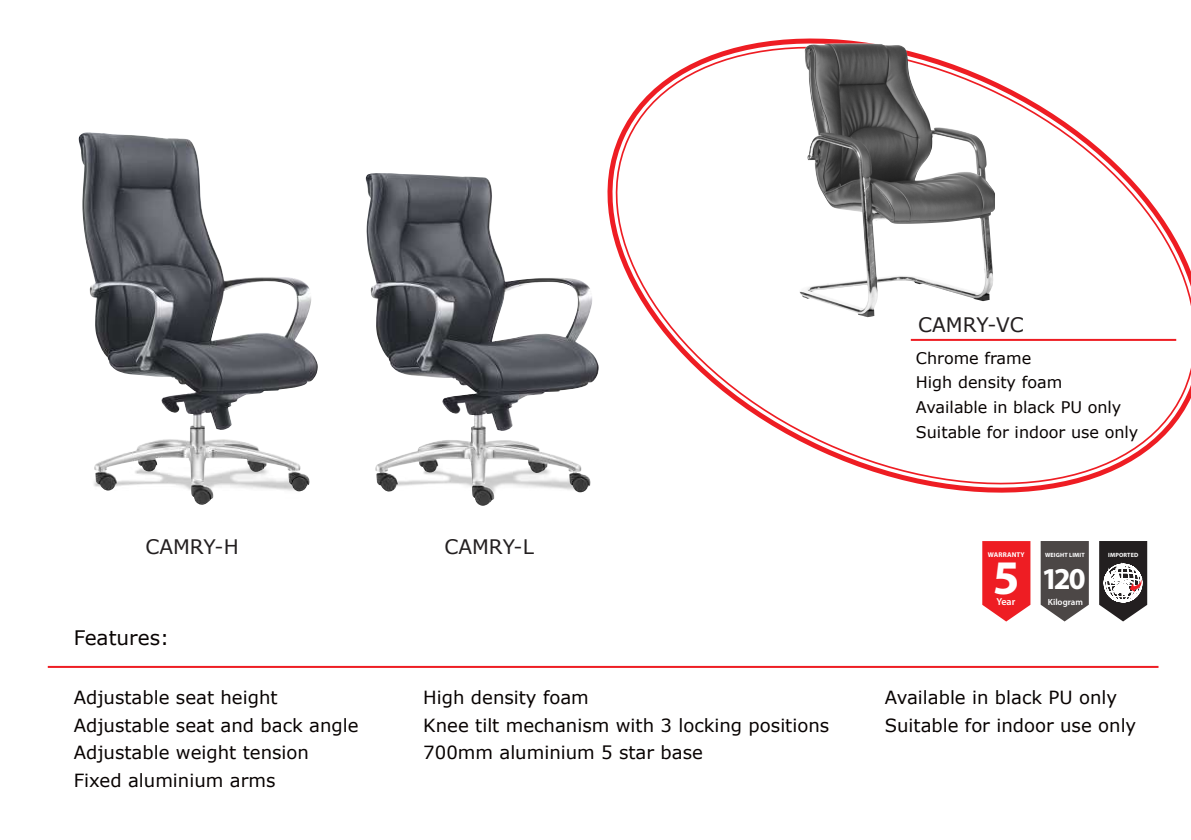
<style>
.page{position:relative;width:1191px;height:840px;background:#fff}
.page>*{position:absolute;margin:0;border:0;box-sizing:border-box;transform-origin:0 0}
.t1{font:700 48.4px "Myriad Pro";color:#fff}
.t2{font:700 30.4px "Myriad Pro";color:#fff}
.t3{font:20px "Verdana";color:#231f20}
.t4{font:20px "Verdana";color:#080302}
.t5{font:18.2px/27.4px "Verdana";color:#080302}
.t6{font:16px/24.8px "Verdana";color:#080302}
.t7{font:600 10.2px "Myriad Pro";color:#fff}
.t8{font:600 9px "Myriad Pro";color:#fff}
.t9{font:700 7px "Myriad Pro";letter-spacing:.02em;color:#fff}
.t10{font:700 6.2px "Myriad Pro";letter-spacing:.02em;color:#fff}
</style>
<div class="page">
<svg style="left:581px;top:38px;width:610px;height:455px"></svg>
<hr style="left:48px;top:665px;width:1110px;height:2px;background:#ee1d23">
<svg style="left:982px;top:541px;width:48px;height:80px;background:#ef3439"></svg>
<svg style="left:1099px;top:541px;width:48px;height:80px"></svg>
<svg style="left:1040px;top:541px;width:48px;height:80px;background:#5f5b5a"></svg>
<img style="left:264px;top:459px;width:46px;height:33px">
<img style="left:539px;top:460px;width:57px;height:33px">
<img style="left:79px;top:133px;width:185px;height:371px">
<img style="left:799px;top:43px;width:196px;height:274px">
<img style="left:366px;top:175px;width:173px;height:330px">
<hr style="left:910px;top:339px;width:266px;height:2px;background:#ee1d23">
<p class="t3" style="left:145px;top:533px;width:95px">CAMRY-H</p>
<p class="t3" style="left:444px;top:533px;width:91px">CAMRY-L</p>
<p class="t4" style="left:74px;top:624px;width:97px">Features:</p>
<p class="t5" style="left:74px;top:683px;width:286px">Adjustable seat height<br>Adjustable seat and back angle<br>Adjustable weight tension<br>Fixed aluminium arms</p>
<p class="t5" style="left:423px;top:683px;width:407px">High density foam<br>Knee tilt mechanism with 3 locking positions<br>700mm aluminium 5 star base</p>
<p class="t3" style="left:918px;top:311px;width:107px">CAMRY-VC</p>
<p class="t6" style="left:916px;top:345px;width:224px">Chrome frame<br>High density foam<br>Available in black PU only<br>Suitable for indoor use only</p>
<p class="t9" style="left:988px;top:550px;width:38px">WARRANTY</p>
<h1 class="t1" style="left:993px;top:545px;width:28px">5</h1>
<p class="t7" style="left:996px;top:595px;width:20px">Year</p>
<p class="t10" style="left:1045px;top:551px;width:41px">WEIGHT LIMIT</p>
<p class="t10" style="left:1108px;top:551px;width:32px">IMPORTED</p>
<h2 class="t2" style="left:1041px;top:559px;width:46px">120</h2>
<p class="t8" style="left:1047px;top:596px;width:37px">Kilogram</p>
<p class="t5" style="left:884px;top:683px;width:253px">Available in black PU only<br>Suitable for indoor use only</p>
</div>
